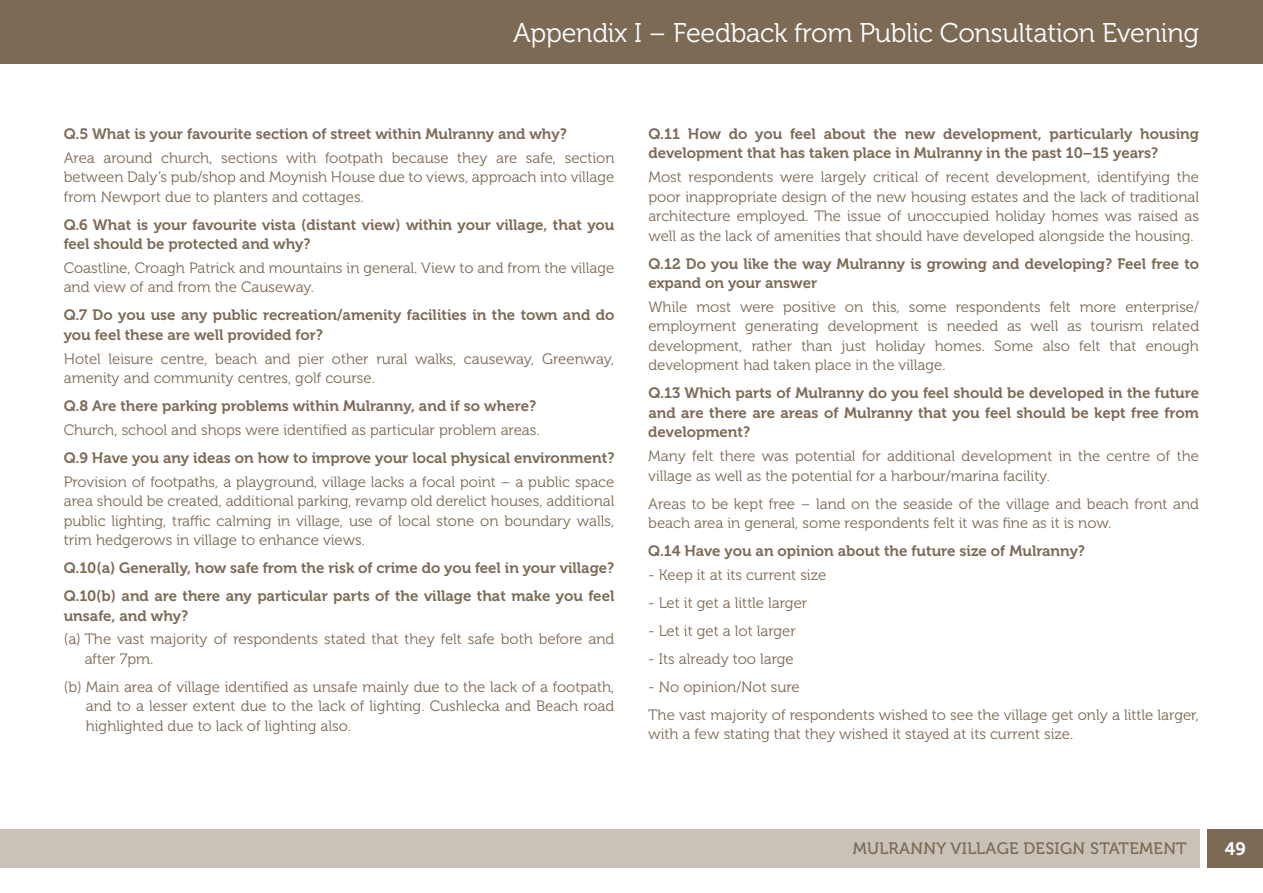
<style>
.page{position:relative;width:1263px;height:893px;background:#fff}
.page>*{position:absolute;margin:0;border:0;box-sizing:border-box;transform-origin:0 0}
.t1{font:27px "Museo 300";letter-spacing:-.01em;color:#fff}
.t2{font:18px "Museo 700";color:#fff}
.t3{font:16.5px "Museo 500";letter-spacing:.075em;color:#7c6a55}
.t4{font:15px/19.5px "Museo 300";color:#7c6a55}
.t5{font:15px/19.5px "Museo 700";color:#7c6a55}
</style>
<div class="page">
<div style="left:1208px;top:829px;width:55px;height:38px;background:#7c6a55"></div>
<div style="left:0;top:0;width:1263px;height:64px;background:#7c6a55"></div>
<div style="left:0;top:829px;width:1199px;height:38px;background:#c9c2b8"></div>
<h1 class="t1" style="left:513px;top:18px;width:688px">Appendix I – Feedback from Public Consultation Evening</h1>
<p class="t5" style="left:64px;top:124px;width:505px">Q.5 What is your favourite section of street within Mulranny and why?</p>
<p class="t4" style="left:64px;top:148px;width:552px;text-align:justify">Area around church, sections with footpath because they are safe, section between Daly’s pub/shop and Moynish House due to views, approach into village from Newport due to planters and cottages.</p>
<p class="t5" style="left:64px;top:215px;width:552px">Q.6 What is your favourite vista (distant view) within your village, that you feel should be protected and why?</p>
<p class="t4" style="left:64px;top:258px;width:552px">Coastline, Croagh Patrick and mountains in general. View to and from the village and view of and from the Causeway.</p>
<p class="t5" style="left:64px;top:306px;width:552px">Q.7 Do you use any public recreation/amenity facilities in the town and do you feel these are well provided for?</p>
<p class="t4" style="left:64px;top:349px;width:552px">Hotel leisure centre, beach and pier other rural walks, causeway, Greenway, amenity and community centres, golf course.</p>
<p class="t5" style="left:64px;top:396px;width:474px">Q.8 Are there parking problems within Mulranny, and if so where?</p>
<p class="t4" style="left:64px;top:420px;width:477px">Church, school and shops were identified as particular problem areas.</p>
<p class="t5" style="left:64px;top:448px;width:552px">Q.9 Have you any ideas on how to improve your local physical environment?</p>
<p class="t4" style="left:64px;top:472px;width:552px;text-align:justify">Provision of footpaths, a playground, village lacks a focal point – a public space area should be created, additional parking, revamp old derelict houses, additional public lighting, traffic calming in village, use of local stone on boundary walls, trim hedgerows in village to enhance views.</p>
<p class="t5" style="left:64px;top:554px;width:552px;line-height:28px">Q.10(a) Generally, how safe from the risk of crime do you feel in your village?<br>Q.10(b) and are there any particular parts of the village that make you feel</p>
<p class="t5" style="left:64px;top:606px;width:126px">unsafe, and why?</p>
<p class="t4" style="left:85px;top:630px;width:531px;text-indent:-21px">(a) The vast majority of respondents stated that they felt safe both before and after 7pm.</p>
<p class="t4" style="left:86px;top:677px;width:530px;text-align:justify;text-indent:-22px">(b) Main area of village identified as unsafe mainly due to the lack of a footpath, and to a lesser extent due to the lack of lighting. Cushlecka and Beach road highlighted due to lack of lighting also.</p>
<p class="t5" style="left:648px;top:124px;width:552px">Q.11 How do you feel about the new development, particularly housing development that has taken place in Mulranny in the past 10–15 years?</p>
<p class="t4" style="left:648px;top:167px;width:552px;text-align:justify">Most respondents were largely critical of recent development, identifying the poor inappropriate design of the new housing estates and the lack of traditional architecture employed. The issue of unoccupied holiday homes was raised as well as the lack of amenities that should have developed alongside the housing.</p>
<p class="t5" style="left:648px;top:254px;width:552px">Q.12 Do you like the way Mulranny is growing and developing? Feel free to expand on your answer</p>
<p class="t4" style="left:648px;top:297px;width:552px;text-align:justify">While most were positive on this, some respondents felt more enterprise/ employment generating development is needed as well as tourism related development, rather than just holiday homes. Some also felt that enough development had taken place in the village.</p>
<p class="t5" style="left:648px;top:384px;width:552px;text-align:justify">Q.13 Which parts of Mulranny do you feel should be developed in the future and are there are areas of Mulranny that you feel should be kept free from development?</p>
<p class="t4" style="left:648px;top:446px;width:552px">Many felt there was potential for additional development in the centre of the village as well as the potential for a harbour/marina facility.</p>
<p class="t4" style="left:648px;top:494px;width:552px">Areas to be kept free – land on the seaside of the village and beach front and beach area in general, some respondents felt it was fine as it is now.</p>
<p class="t5" style="left:648px;top:541px;width:438px">Q.14 Have you an opinion about the future size of Mulranny?</p>
<p class="t4" style="left:648px;top:565px;width:179px">- Keep it at its current size</p>
<p class="t4" style="left:648px;top:593px;width:161px">- Let it get a little larger</p>
<p class="t4" style="left:648px;top:621px;width:149px">- Let it get a lot larger</p>
<p class="t4" style="left:648px;top:649px;width:147px">- Its already too large</p>
<p class="t4" style="left:648px;top:673px;width:552px;line-height:28px">- No opinion/Not sure<br>The vast majority of respondents wished to see the village get only a little larger,</p>
<p class="t4" style="left:648px;top:725px;width:426px">with a few stating that they wished it stayed at its current size.</p>
<p class="t3" style="left:853px;top:840px;width:335px">MULRANNY VILLAGE DESIGN STATEMENT</p>
<p class="t2" style="left:1225px;top:839px;width:23px">49</p>
</div>
